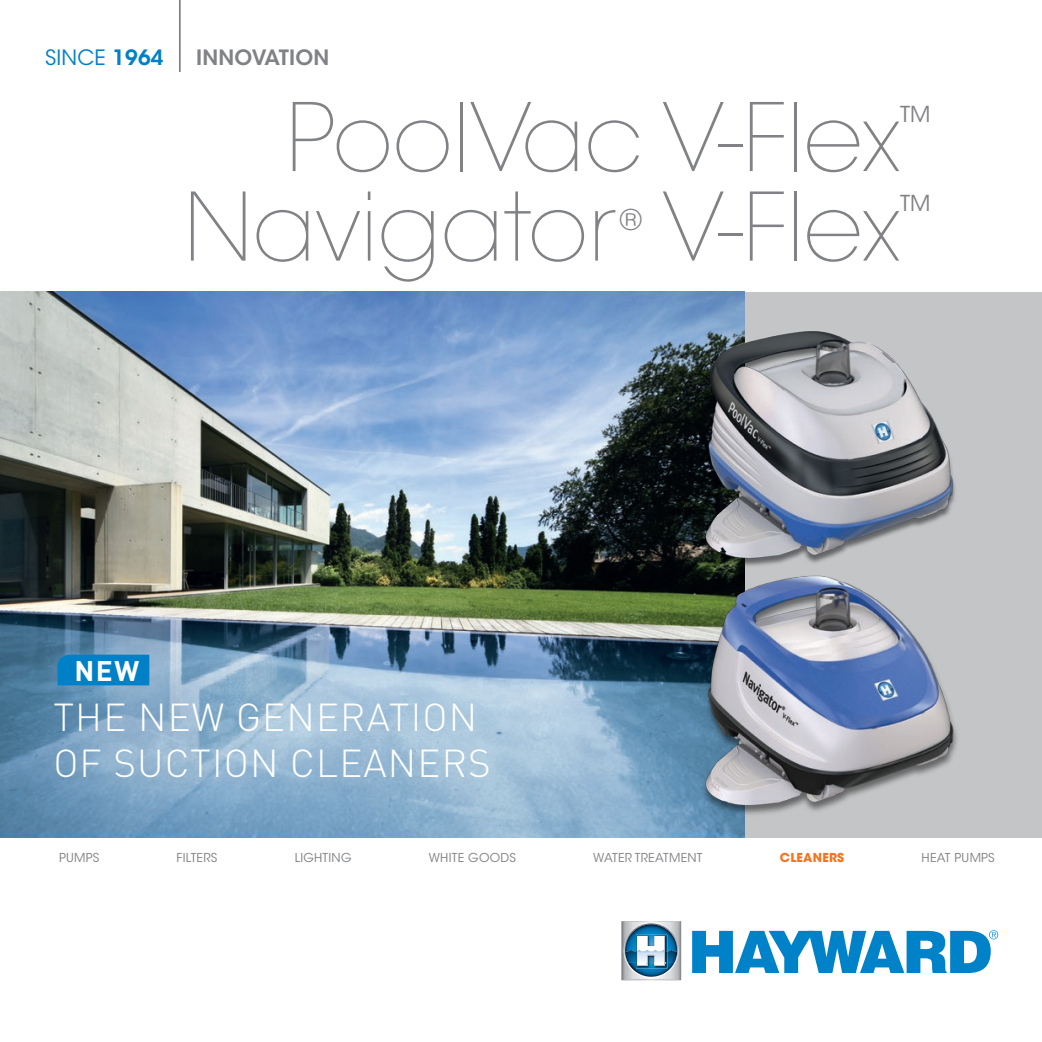
<style>
.page{position:relative;width:1042px;height:1042px;background:#fff}
.page>*{position:absolute;margin:0;border:0;box-sizing:border-box;transform-origin:0 0}
.t1{font:200 93.45px "ITC Avant Garde Std";color:#808285}
.t2{font:300 38.5px/46.2px "DIN Pro";letter-spacing:.03em;color:#fff}
.t3{font:28.35px "ITC Avant Garde Std";color:#808285}
.t4{font:700 28px "DIN Pro";color:#fff}
.t5{font:21.88px "ITC Avant Garde Std";color:#808285}
.t6{font:600 21px "ITC Avant Garde Std";letter-spacing:.01em;color:#808285}
.t7{font:21px "ITC Avant Garde Std";letter-spacing:.01em;color:#0081c7}
.t8{font:12.25px "ITC Avant Garde Std";letter-spacing:.02em;color:#808285}
.t9{font:700 12.25px "ITC Avant Garde Std";letter-spacing:.02em;color:#f47321}
.s1{font-weight:600}
</style>
<div class="page">
<div style="left:744px;top:292px;width:298px;height:545px;background:#c3c5c7"></div>
<img style="left:1px;top:292px;width:668px;height:545px">
<img style="left:0;top:292px;width:1px;height:545px">
<hr style="left:179px;top:0;width:2px;height:72px;background:#808285">
<svg style="left:692px;top:930px;width:306px;height:43px"></svg>
<img style="left:621px;top:921px;width:60px;height:59px">
<img style="left:624px;top:923px;width:54px;height:54px">
<img style="left:625px;top:963px;width:3px;height:14px">
<img style="left:625px;top:924px;width:52px;height:25px">
<img style="left:628px;top:976px;width:45px;height:1px">
<img style="left:628px;top:963px;width:46px;height:13px">
<img style="left:625px;top:949px;width:52px;height:14px">
<img style="left:636px;top:935px;width:31px;height:33px">
<svg style="left:637px;top:936px;width:29px;height:30px"></svg>
<img style="left:669px;top:600px;width:323px;height:238px">
<img style="left:669px;top:291px;width:286px;height:309px">
<div style="left:58px;top:654px;width:91px;height:31px;background:#0081c7"></div>
<h3 class="t7" style="left:45px;top:45px;width:120px">SINCE <span class="s1">1964</span></h3>
<h3 class="t6" style="left:196px;top:44px;width:135px">INNOVATION</h3>
<h1 class="t1" style="left:286px;top:83px;width:615px">PoolVac V-Flex</h1>
<h3 class="t5" style="left:900px;top:101px;width:32px">TM</h3>
<h1 class="t1" style="left:184px;top:172px;width:434px">Navigator</h1>
<h1 class="t1" style="left:662px;top:172px;width:239px">V-Flex</h1>
<h3 class="t5" style="left:900px;top:190px;width:32px">TM</h3>
<h3 class="t3" style="left:619px;top:203px;width:24px">®</h3>
<h3 class="t4" style="left:74px;top:651px;width:67px">NEW</h3>
<h2 class="t2" style="left:53px;top:692px;width:439px">THE NEW GENERATION<br>OF SUCTION CLEANERS</h2>
<p class="t8" style="left:59px;top:850px;width:42px">PUMPS</p>
<p class="t8" style="left:176px;top:849px;width:42px">FILTERS</p>
<p class="t8" style="left:295px;top:850px;width:58px">LIGHTING</p>
<p class="t8" style="left:429px;top:850px;width:89px">WHITE GOODS</p>
<p class="t8" style="left:593px;top:850px;width:111px">WATER TREATMENT</p>
<p class="t9" style="left:780px;top:849px;width:66px">CLEANERS</p>
<p class="t8" style="left:921px;top:850px;width:75px">HEAT PUMPS</p>
</div>
